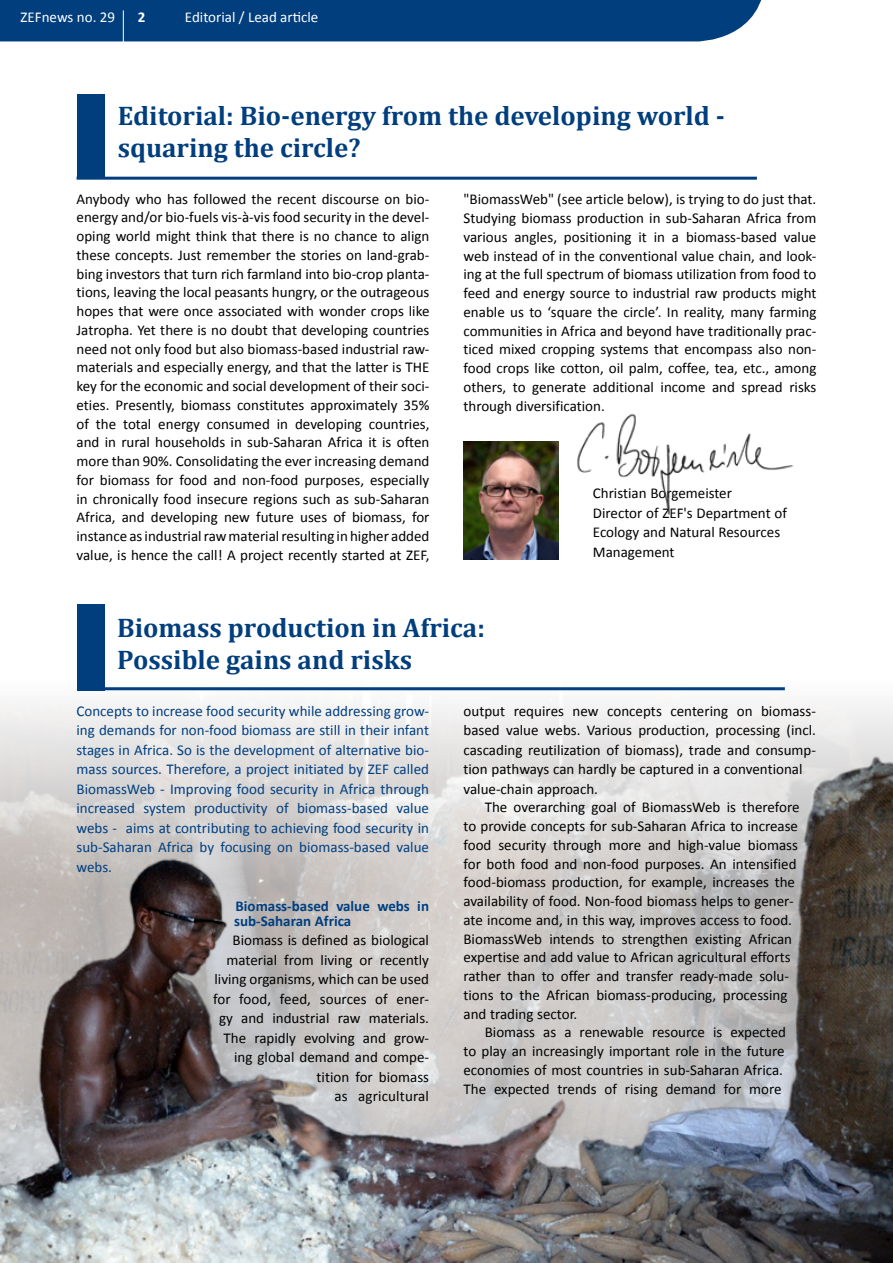
<style>
.page{position:relative;width:893px;height:1263px;background:#fff}
.page>*{position:absolute;margin:0;border:0;box-sizing:border-box;transform-origin:0 0}
.t1{font:700 27px/32.4px "Cambria";color:#003e7e}
.t2{font:15px/18.8px "Calibri";color:#000}
.t3{font:15px/19.5px "Calibri";color:#003e7e;text-align:justify}
.t4{font:700 15px/15px "Calibri";color:#003e7e}
.t5{font:15px "Calibri";color:#fff}
.t6{font:700 15px "Calibri";color:#fff}
</style>
<div class="page">
<div style="left:0;top:0;width:762px;height:41px;background:#003e7e"></div>
<hr style="left:123px;top:10px;width:1px;height:56px;background:#fff">
<img style="left:0;top:659px;width:893px;height:91px">
<div style="left:77px;top:94px;width:27px;height:83px;background:#003e7e"></div>
<hr style="left:77px;top:177px;width:680px;height:3px;background:#003e7e">
<div style="left:77px;top:604px;width:27px;height:86px;background:#003e7e"></div>
<img style="left:463px;top:441px;width:95px;height:119px">
<hr style="left:104px;top:687px;width:681px;height:3px;background:#003e7e">
<img style="left:577px;top:413px;width:216px;height:102px">
<img style="left:0;top:750px;width:893px;height:513px">
<p class="t5" style="left:21px;top:7px;width:96px">ZEFnews no. 29</p>
<p class="t6" style="left:138px;top:7px;width:9px">2</p>
<p class="t5" style="left:185px;top:7px;width:135px">Editorial / Lead article</p>
<h1 class="t1" style="left:118px;top:98px;width:609px">Editorial: Bio-energy from the developing world - squaring the circle?</h1>
<p class="t2" style="left:77px;top:189px;width:354px;text-align:justify">Anybody who has followed the recent discourse on bio&shy;energy and/or bio-fuels vis-à-vis food security in the devel&shy;oping world might think that there is no chance to align these concepts. Just remember the stories on land-grab&shy;bing investors that turn rich farmland into bio-crop planta&shy;tions, leaving the local peasants hungry, or the outrageous hopes that were once associated with wonder crops like Jatropha. Yet there is no doubt that developing countries need not only food but also biomass-based industrial raw&shy;materials and especially energy, and that the latter is THE key for the economic and social development of their soci&shy;eties. Presently, biomass constitutes approximately 35% of the total energy consumed in developing countries, and in rural households in sub-Saharan Africa it is often more than 90%. Consolidating the ever increasing demand for biomass for food and non-food purposes, especially in chronically food insecure regions such as sub-Saharan Africa, and developing new future uses of biomass, for instance as industrial raw material resulting in higher added value, is hence the call! A project recently started at ZEF,</p>
<p class="t2" style="left:463px;top:190px;width:354px;text-align:justify">"BiomassWeb" (see article below), is trying to do just that.<br>Studying biomass production in sub-Saharan Africa from various angles, positioning it in a biomass-based value web instead of in the conventional value chain, and look&shy;ing at the full spectrum of biomass utilization from food to feed and energy source to industrial raw products might enable us to ‘square the circle’. In reality, many farming communities in Africa and beyond have traditionally prac&shy;ticed mixed cropping systems that encompass also non&shy;food crops like cotton, oil palm, coffee, tea, etc., among others, to generate additional income and spread risks through diversification.</p>
<p class="t2" style="left:593px;top:483px;width:196px;line-height:19.5px">Christian Borgemeister<br>Director of ZEF's Department of<br>Ecology and Natural Resources<br>Management</p>
<h1 class="t1" style="left:117px;top:610px;width:369px">Biomass production in Africa:<br>Possible gains and risks</h1>
<p class="t3" style="left:77px;top:701px;width:354px">Concepts to increase food security while addressing grow&shy;ing demands for non-food biomass are still in their infant stages in Africa. So is the development of alternative bio&shy;mass sources. Therefore, a project initiated by ZEF called BiomassWeb - Improving food security in Africa through increased system productivity of biomass-based value webs - aims at contributing to achieving food security in sub-Saharan Africa by focusing on biomass-based value webs.</p>
<p class="t4" style="left:234px;top:898px;width:196px">Biomass-based value webs in sub-Saharan Africa</p>
<p class="t2" style="left:213px;top:930px;width:217px;line-height:19.5px;text-align:right">Biomass is defined as biological material from living or recently living organisms, which can be used for food, feed, sources of ener&shy;gy and industrial raw materials.<br>The rapidly evolving and grow&shy;ing global demand and compe&shy;tition for biomass<br>as agricultural</p>
<p class="t2" style="left:463px;top:701px;width:354px;line-height:19.5px">output requires new concepts centering on biomass&shy;based value webs. Various production, processing (incl. cascading reutilization of biomass), trade and consump&shy;tion pathways can hardly be captured in a conventional value-chain approach.</p>
<p class="t2" style="left:463px;top:798px;width:338px;text-indent:21px">The overarching goal of BiomassWeb is therefore to provide concepts for sub-Saharan Africa to increase food security through more and high-value biomass for both food and non-food purposes. An intensified food-biomass production, for example, increases the availability of food. Non-food biomass helps to gener&shy;ate income and, in this way, improves access to food.<br>BiomassWeb intends to strengthen existing African expertise and add value to African agricultural efforts rather than to offer and transfer ready-made solu&shy;tions to the African biomass-producing, processing and trading sector.</p>
<p class="t2" style="left:463px;top:1023px;width:324px;text-indent:21px">Biomass as a renewable resource is expected to play an increasingly important role in the future economies of most countries in sub-Saharan Africa.<br>The expected trends of rising demand for more</p>
</div>
